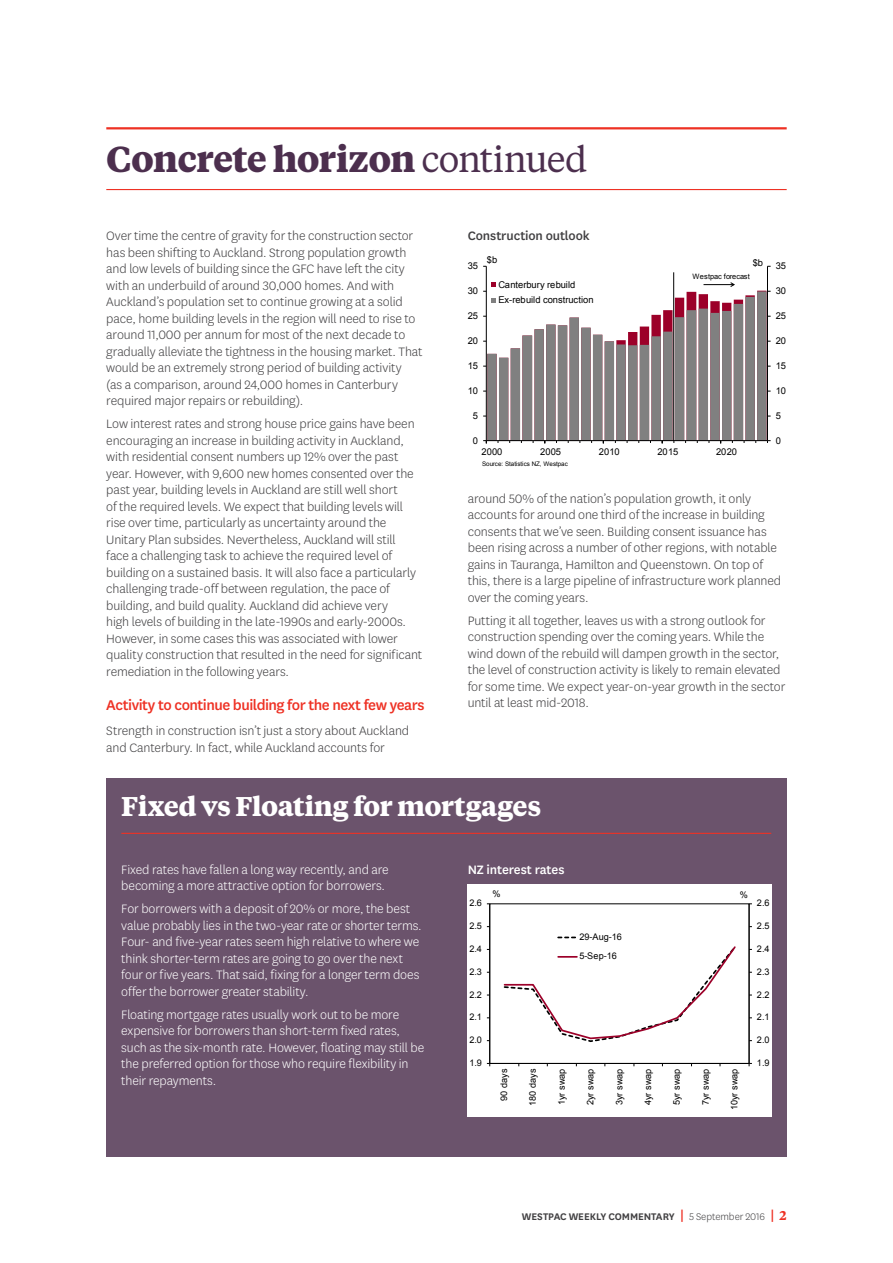
<style>
.page{position:relative;width:893px;height:1263px;background:#fff}
.page>*{position:absolute;margin:0;border:0;box-sizing:border-box;transform-origin:0 0}
.t1{font:700 36px "Tiempos Text";letter-spacing:-.02em;color:#4c2f4e}
.t2{font:700 27px "Tiempos Text";letter-spacing:-.015em;color:#fff}
.t3{font:500 16.5px "National LF";letter-spacing:-.03em;color:#ee3124}
.t4{font:300 14.25px/16.5px "National LF";letter-spacing:-.01em;color:#414042}
.t5{font:300 14.25px/16.5px "National LF";letter-spacing:-.01em;color:#fff}
.t6{font:500 14.25px "National LF";letter-spacing:-.01em;color:#414042}
.t7{font:500 14.25px "National LF";letter-spacing:-.01em;color:#fff}
.t8{font:600 11.25px "National LF";letter-spacing:-.005em;color:#414042}
.t9{font:9.3px/15.3px "Arial";letter-spacing:-.015em;color:#000}
.t10{font:9.15px/19.2px "Arial";letter-spacing:.005em;color:#000}
.t11{font:7.35px "Arial";letter-spacing:.025em;color:#000}
.t12{font:6.3px "Arial";color:#000}
.s1{font-weight:400}
.s2{font-family:"Tiempos Text";font-size:13.5px;color:#ee3124}
.s3{font-weight:300}
.s4{font-family:"Tiempos Text";font-size:12.75px;color:#ee3124}
</style>
<div class="page">
<hr style="left:106px;top:127px;width:681px;height:2px;background:#ee3124">
<hr style="left:106px;top:189px;width:681px;height:1px;background:#ee3124">
<hr style="left:767px;top:266px;width:1px;height:175px;background:#000">
<hr style="left:486px;top:266px;width:1px;height:175px;background:#000">
<hr style="left:673px;top:272px;width:1px;height:169px;background:#000">
<svg style="left:483px;top:282px;width:288px;height:162px"></svg>
<div style="left:106px;top:778px;width:681px;height:379px;background:#6b536c"></div>
<div style="left:468px;top:885px;width:303px;height:232px;background:#fff"></div>
<hr style="left:749px;top:904px;width:1px;height:159px;background:#000">
<hr style="left:489px;top:904px;width:1px;height:159px;background:#000">
<hr style="left:490px;top:1063px;width:259px;height:1px;background:#000">
<svg style="left:558px;top:936px;width:18px;height:2px"></svg>
<svg style="left:503px;top:946px;width:233px;height:96px"></svg>
<hr style="left:121px;top:833px;width:650px;height:1px;background:#ee3124">
<h1 class="t1" style="left:106px;top:134px;width:482px">Concrete horizon <span class="s1">continued</span></h1>
<p class="t4" style="left:106px;top:227px;width:318px">Over time the centre of gravity for the construction sector has been shifting to Auckland. Strong population growth and low levels of building since the GFC have left the city with an underbuild of around 30,000 homes. And with Auckland’s population set to continue growing at a solid pace, home building levels in the region will need to rise to around 11,000 per annum for most of the next decade to gradually alleviate the tightness in the housing market. That would be an extremely strong period of building activity<br>(as a comparison, around 24,000 homes in Canterbury required major repairs or rebuilding).</p>
<p class="t4" style="left:106px;top:415px;width:317px">Low interest rates and strong house price gains have been encouraging an increase in building activity in Auckland, with residential consent numbers up 12% over the past year. However, with 9,600 new homes consented over the past year, building levels in Auckland are still well short<br>of the required levels. We expect that building levels will rise over time, particularly as uncertainty around the Unitary Plan subsides. Nevertheless, Auckland will still<br>face a challenging task to achieve the required level of building on a sustained basis. It will also face a particularly challenging trade-off between regulation, the pace of building, and build quality. Auckland did achieve very<br>high levels of building in the late-1990s and early-2000s.<br>However, in some cases this was associated with lower quality construction that resulted in the need for significant remediation in the following years.</p>
<p class="t3" style="left:106px;top:694px;width:320px">Activity to continue building for the next few years</p>
<p class="t4" style="left:106px;top:722px;width:304px">Strength in construction isn’t just a story about Auckland and Canterbury. In fact, while Auckland accounts for</p>
<p class="t6" style="left:468px;top:226px;width:124px">Construction outlook</p>
<p class="t9" style="left:468px;top:258px;width:12px">35</p>
<p class="t9" style="left:468px;top:283px;width:12px">30</p>
<p class="t9" style="left:468px;top:308px;width:12px">25</p>
<p class="t9" style="left:468px;top:333px;width:12px">20</p>
<p class="t9" style="left:468px;top:358px;width:12px">15</p>
<p class="t9" style="left:468px;top:383px;width:12px">10</p>
<p class="t9" style="left:473px;top:408px;width:7px">5</p>
<p class="t9" style="left:473px;top:433px;width:7px">0</p>
<p class="t9" style="left:487px;top:253px;width:12px">$b</p>
<p class="t9" style="left:498px;top:277px;width:97px">Canterbury rebuild<br>Ex-rebuild construction</p>
<p class="t9" style="left:753px;top:255px;width:12px">$b</p>
<p class="t11" style="left:692px;top:271px;width:59px">Westpac forecast</p>
<p class="t9" style="left:482px;top:444px;width:22px">2000</p>
<p class="t9" style="left:540px;top:444px;width:22px">2005</p>
<p class="t9" style="left:599px;top:444px;width:22px">2010</p>
<p class="t9" style="left:658px;top:444px;width:22px">2015</p>
<p class="t9" style="left:716px;top:444px;width:22px">2020</p>
<p class="t12" style="left:482px;top:460px;width:87px">Source: Statistics NZ, Westpac</p>
<p class="t9" style="left:776px;top:258px;width:12px">35</p>
<p class="t9" style="left:776px;top:283px;width:12px">30</p>
<p class="t9" style="left:776px;top:308px;width:12px">25</p>
<p class="t9" style="left:776px;top:333px;width:12px">20</p>
<p class="t9" style="left:776px;top:358px;width:12px">15</p>
<p class="t9" style="left:776px;top:383px;width:12px">10</p>
<p class="t9" style="left:776px;top:408px;width:7px">5</p>
<p class="t9" style="left:776px;top:433px;width:7px">0</p>
<p class="t4" style="left:468px;top:490px;width:315px">around 50% of the nation’s population growth, it only accounts for around one third of the increase in building consents that we’ve seen. Building consent issuance has been rising across a number of other regions, with notable gains in Tauranga, Hamilton and Queenstown. On top of this, there is a large pipeline of infrastructure work planned over the coming years.</p>
<p class="t4" style="left:468px;top:611px;width:319px">Putting it all together, leaves us with a strong outlook for construction spending over the coming years. While the wind down of the rebuild will dampen growth in the sector, the level of construction activity is likely to remain elevated for some time. We expect year-on-year growth in the sector until at least mid-2018.</p>
<h2 class="t2" style="left:121px;top:787px;width:422px">Fixed vs Floating for mortgages</h2>
<p class="t5" style="left:121px;top:861px;width:269px">Fixed rates have fallen a long way recently, and are becoming a more attractive option for borrowers.</p>
<p class="t5" style="left:121px;top:900px;width:302px">For borrowers with a deposit of 20% or more, the best value probably lies in the two-year rate or shorter terms.<br>Four- and five-year rates seem high relative to where we think shorter-term rates are going to go over the next four or five years. That said, fixing for a longer term does offer the borrower greater stability.</p>
<p class="t5" style="left:121px;top:1006px;width:304px">Floating mortgage rates usually work out to be more expensive for borrowers than short-term fixed rates, such as the six-month rate. However, floating may still be the preferred option for those who require flexibility in their repayments.</p>
<p class="t7" style="left:468px;top:860px;width:98px">NZ interest rates</p>
<p class="t10" style="left:469px;top:894px;width:14px">2.6</p>
<p class="t10" style="left:469px;top:916px;width:14px">2.5</p>
<p class="t10" style="left:469px;top:939px;width:14px">2.4</p>
<p class="t10" style="left:492px;top:884px;width:10px">%</p>
<p class="t10" style="left:740px;top:885px;width:10px">%</p>
<p class="t10" style="left:579px;top:927px;width:44px">29-Aug-16<br>5-Sep-16</p>
<p class="t10" style="left:757px;top:894px;width:14px">2.6</p>
<p class="t10" style="left:757px;top:916px;width:14px">2.5</p>
<p class="t10" style="left:757px;top:939px;width:14px">2.4</p>
<p class="t10" style="left:469px;top:962px;width:14px">2.3</p>
<p class="t10" style="left:757px;top:962px;width:14px">2.3</p>
<p class="t10" style="left:469px;top:985px;width:14px">2.2</p>
<p class="t10" style="left:757px;top:985px;width:14px">2.2</p>
<p class="t10" style="left:469px;top:1008px;width:14px">2.1</p>
<p class="t10" style="left:757px;top:1008px;width:14px">2.1</p>
<p class="t10" style="left:469px;top:1030px;width:14px">2.0</p>
<p class="t10" style="left:757px;top:1030px;width:14px">2.0</p>
<p class="t10" style="left:469px;top:1053px;width:14px">1.9</p>
<p class="t10" style="left:757px;top:1053px;width:14px">1.9</p>
<p class="t10" style="left:494px;top:1101px;width:33px;rotate:-90deg">90 days</p>
<p class="t10" style="left:523px;top:1106px;width:39px;rotate:-90deg">180 days</p>
<p class="t10" style="left:552px;top:1105px;width:38px;rotate:-90deg">1yr swap</p>
<p class="t10" style="left:581px;top:1105px;width:38px;rotate:-90deg">2yr swap</p>
<p class="t10" style="left:610px;top:1105px;width:38px;rotate:-90deg">3yr swap</p>
<p class="t10" style="left:638px;top:1105px;width:38px;rotate:-90deg">4yr swap</p>
<p class="t10" style="left:667px;top:1105px;width:38px;rotate:-90deg">5yr swap</p>
<p class="t10" style="left:696px;top:1105px;width:38px;rotate:-90deg">7yr swap</p>
<p class="t10" style="left:725px;top:1110px;width:43px;rotate:-90deg">10yr swap</p>
<p class="t8" style="left:522px;top:1209px;width:266px">WESTPAC WEEKLY COMMENTARY <span class="s2">|</span> <span class="s3">5 September 2016</span> <span class="s2">|</span> <span class="s4">2</span></p>
</div>
